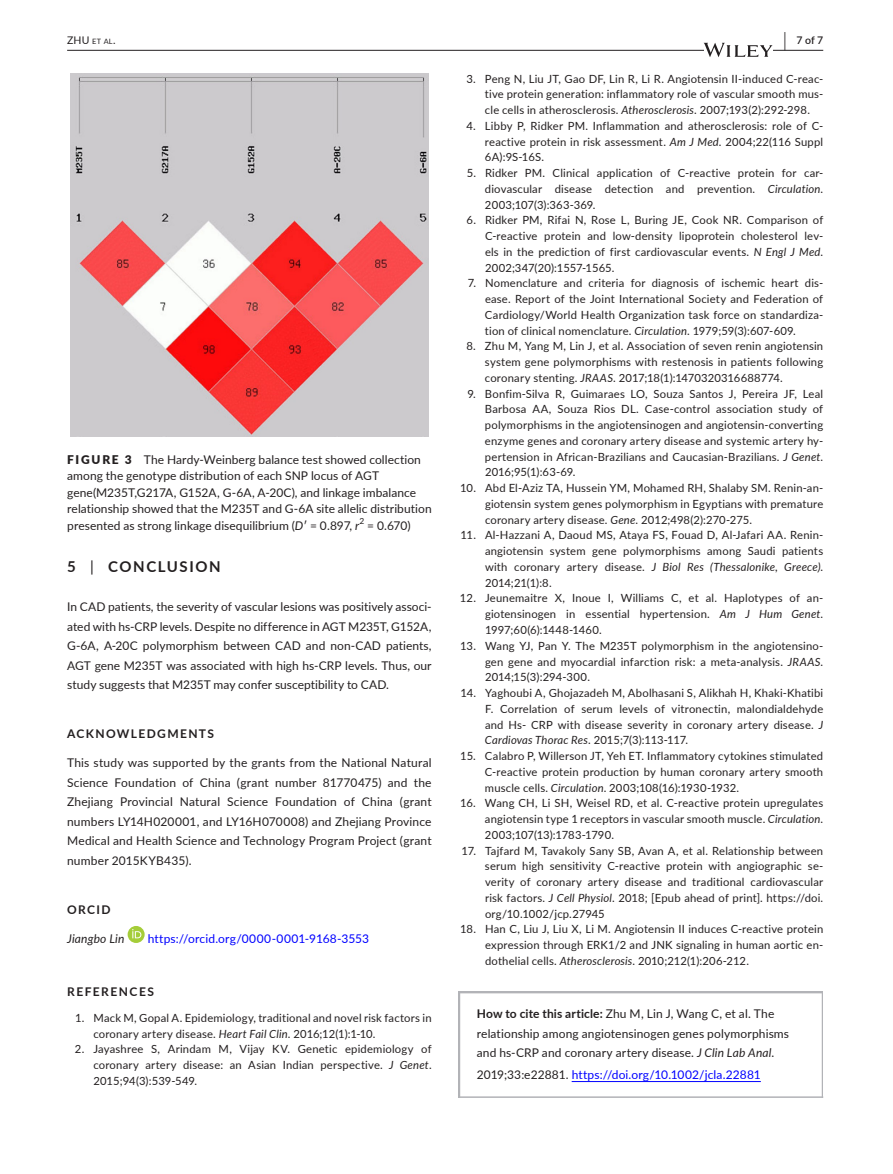
<style>
.page{position:relative;width:893px;height:1174px;background:#fff}
.page>*{position:absolute;margin:0;border:0;box-sizing:border-box;transform-origin:0 0}
.t1{font:600 19.5px "Lato";color:#231f20;scale:.48 1}
.t2{font:700 15px "Lato";letter-spacing:.11em;color:#231f20}
.t3{font:12px/19.5px "Lato";letter-spacing:.005em;color:#231f20;text-align:justify}
.t4{font:12px "Lato";letter-spacing:.01em;color:#00f}
.t5{font:700 12px "Lato";letter-spacing:.115em;color:#231f20}
.t6{font:italic 12px "Lato";letter-spacing:.015em;color:#231f20}
.t7{font:11.25px/15.8px "Lato";letter-spacing:.015em;color:#231f20;text-align:justify}
.t8{font:10.5px "Lato";color:#231f20}
.t9{font:600 10.5px "Lato";color:#231f20}
.t10{font:8.4px "Lato";color:#231f20}
.s1{font-size:7.35px}
.s2{font-weight:900}
.s3{font-style:italic}
.s4{font-weight:400}
.s5{font-weight:700}
.s6{color:#231f20}
</style>
<div class="page">
<hr style="left:67px;top:50px;width:756px;height:1px;background:#231f20">
<svg style="left:704px;top:43px;width:68px;height:14px"></svg>
<svg style="left:128px;top:926px;width:17px;height:17px"></svg>
<svg style="left:132px;top:929px;width:9px;height:9px"></svg>
<hr style="left:459px;top:1096px;width:364px;height:1px;background:#b2b3b7">
<hr style="left:572px;top:1081px;width:189px;height:1px;background:#00f">
<div style="left:67px;top:73px;width:365px;height:364px;background:linear-gradient(to bottom,#fff,#fff)"></div>
<img style="left:71px;top:73px;width:357px;height:364px">
<h1 class="t1" style="left:784px;top:26px;width:7px">|</h1>
<p class="t8" style="left:67px;top:33px;width:50px">ZHU <span class="s1">et al</span>.</p>
<p class="t9" style="left:796px;top:33px;width:28px">7 of 7</p>
<p class="t3" style="left:67px;top:450px;width:366px;line-height:16.5px;text-align:left"><span class="s2">FIGURE 3</span> The Hardy‐Weinberg balance test showed collection among the genotype distribution of each SNP locus of AGT gene(M235T,G217A, G152A, G‐6A, A‐20C), and linkage imbalance relationship showed that the M235T and G‐6A site allelic distribution presented as strong linkage disequilibrium (<span class="s3">D</span>′ = 0.897, <span class="s3">r</span></p>
<p class="t10" style="left:359px;top:515px;width:6px">2</p>
<p class="t3" style="left:367px;top:515px;width:45px">= 0.670)</p>
<h2 class="t2" style="left:67px;top:556px;width:155px">5 <span class="s4">|</span> CONCLUSION</h2>
<p class="t3" style="left:67px;top:596px;width:366px">In CAD patients, the severity of vascular lesions was positively associ‐ ated with hs‐CRP levels. Despite no difference in AGT M235T, G152A, G‐6A, A‐20C polymorphism between CAD and non‐CAD patients, AGT gene M235T was associated with high hs‐CRP levels. Thus, our study suggests that M235T may confer susceptibility to CAD.</p>
<p class="t5" style="left:67px;top:725px;width:148px">ACKNOWLEDGMENTS</p>
<p class="t3" style="left:67px;top:752px;width:366px">This study was supported by the grants from the National Natural Science Foundation of China (grant number 81770475) and the Zhejiang Provincial Natural Science Foundation of China (grant numbers LY14H020001, and LY16H070008) and Zhejiang Province Medical and Health Science and Technology Program Project (grant number 2015KYB435).</p>
<p class="t5" style="left:67px;top:900px;width:45px">ORCID</p>
<p class="t6" style="left:67px;top:930px;width:59px">Jiangbo Lin</p>
<p class="t4" style="left:148px;top:930px;width:223px">https://orcid.org/0000-0001-9168-3553</p>
<p class="t5" style="left:67px;top:983px;width:88px">REFERENCES</p>
<p class="t7" style="left:93px;top:1009px;width:340px;text-indent:-18px">1. Mack M, Gopal A. Epidemiology, traditional and novel risk factors in coronary artery disease. <span class="s3">Heart Fail Clin</span>. 2016;12(1):1‐10.</p>
<p class="t7" style="left:93px;top:1040px;width:340px;text-indent:-18px">2. Jayashree S, Arindam M, Vijay KV. Genetic epidemiology of coronary artery disease: an Asian Indian perspective. <span class="s3">J Genet</span>.<br>2015;94(3):539‐549.</p>
<p class="t7" style="left:485px;top:70px;width:340px;text-indent:-18px">3. Peng N, Liu JT, Gao DF, Lin R, Li R. Angiotensin II‐induced C‐reac‐ tive protein generation: inflammatory role of vascular smooth mus‐ cle cells in atherosclerosis. <span class="s3">Atherosclerosis</span>. 2007;193(2):292‐298.</p>
<p class="t7" style="left:485px;top:117px;width:340px;text-indent:-18px">4. Libby P, Ridker PM. Inflammation and atherosclerosis: role of C‐ reactive protein in risk assessment. <span class="s3">Am J Med</span>. 2004;22(116 Suppl 6A):9S‐16S.</p>
<p class="t7" style="left:485px;top:165px;width:340px;text-indent:-18px">5. Ridker PM. Clinical application of C‐reactive protein for car‐ diovascular disease detection and prevention. <span class="s3">Circulation</span>.<br>2003;107(3):363‐369.</p>
<p class="t7" style="left:485px;top:212px;width:340px;text-indent:-18px">6. Ridker PM, Rifai N, Rose L, Buring JE, Cook NR. Comparison of C‐reactive protein and low‐density lipoprotein cholesterol lev‐ els in the prediction of first cardiovascular events. <span class="s3">N Engl J Med</span>.<br>2002;347(20):1557‐1565.</p>
<p class="t7" style="left:485px;top:275px;width:340px;text-indent:-17px">7. Nomenclature and criteria for diagnosis of ischemic heart dis‐ ease. Report of the Joint International Society and Federation of Cardiology/World Health Organization task force on standardiza‐ tion of clinical nomenclature. <span class="s3">Circulation</span>. 1979;59(3):607‐609.</p>
<p class="t7" style="left:485px;top:338px;width:340px;text-indent:-18px">8. Zhu M, Yang M, Lin J, et al. Association of seven renin angiotensin system gene polymorphisms with restenosis in patients following coronary stenting. <span class="s3">JRAAS</span>. 2017;18(1):1470320316688774.</p>
<p class="t7" style="left:485px;top:385px;width:340px;text-indent:-17px">9. Bonfim‐Silva R, Guimaraes LO, Souza Santos J, Pereira JF, Leal Barbosa AA, Souza Rios DL. Case‐control association study of polymorphisms in the angiotensinogen and angiotensin‐converting enzyme genes and coronary artery disease and systemic artery hy‐ pertension in African‐Brazilians and Caucasian‐Brazilians. <span class="s3">J Genet</span>.<br>2016;95(1):63‐69.</p>
<p class="t7" style="left:485px;top:480px;width:340px;text-indent:-25px">10. Abd El‐Aziz TA, Hussein YM, Mohamed RH, Shalaby SM. Renin‐an‐ giotensin system genes polymorphism in Egyptians with premature coronary artery disease. <span class="s3">Gene</span>. 2012;498(2):270‐275.</p>
<p class="t7" style="left:485px;top:527px;width:340px;text-indent:-25px">11. Al‐Hazzani A, Daoud MS, Ataya FS, Fouad D, Al‐Jafari AA. Renin‐ angiotensin system gene polymorphisms among Saudi patients with coronary artery disease. <span class="s3">J Biol Res (Thessalonike, Greece)</span>.<br>2014;21(1):8.</p>
<p class="t7" style="left:485px;top:590px;width:340px;text-indent:-25px">12. Jeunemaitre X, Inoue I, Williams C, et al. Haplotypes of an‐ giotensinogen in essential hypertension. <span class="s3">Am J Hum Genet</span>.<br>1997;60(6):1448‐1460.</p>
<p class="t7" style="left:485px;top:637px;width:340px;text-indent:-25px">13. Wang YJ, Pan Y. The M235T polymorphism in the angiotensino‐ gen gene and myocardial infarction risk: a meta‐analysis. <span class="s3">JRAAS</span>.<br>2014;15(3):294‐300.</p>
<p class="t7" style="left:485px;top:684px;width:340px;text-indent:-24px">14. Yaghoubi A, Ghojazadeh M, Abolhasani S, Alikhah H, Khaki‐Khatibi F. Correlation of serum levels of vitronectin, malondialdehyde and Hs‐ CRP with disease severity in coronary artery disease. <span class="s3">J Cardiovas Thorac Res</span>. 2015;7(3):113‐117.</p>
<p class="t7" style="left:485px;top:747px;width:340px;text-indent:-25px">15. Calabro P, Willerson JT, Yeh ET. Inflammatory cytokines stimulated C‐reactive protein production by human coronary artery smooth muscle cells. <span class="s3">Circulation</span>. 2003;108(16):1930‐1932.</p>
<p class="t7" style="left:485px;top:795px;width:340px;text-indent:-25px">16. Wang CH, Li SH, Weisel RD, et al. C‐reactive protein upregulates angiotensin type 1 receptors in vascular smooth muscle. <span class="s3">Circulation</span>.<br>2003;107(13):1783‐1790.</p>
<p class="t7" style="left:485px;top:842px;width:340px;text-indent:-24px">17. Tajfard M, Tavakoly Sany SB, Avan A, et al. Relationship between serum high sensitivity C‐reactive protein with angiographic se‐ verity of coronary artery disease and traditional cardiovascular risk factors. <span class="s3">J Cell Physiol</span>. 2018; [Epub ahead of print]. https://doi. org/10.1002/jcp.27945</p>
<p class="t7" style="left:485px;top:921px;width:340px;text-indent:-25px">18. Han C, Liu J, Liu X, Li M. Angiotensin II induces C‐reactive protein expression through ERK1/2 and JNK signaling in human aortic en‐ dothelial cells. <span class="s3">Atherosclerosis</span>. 2010;212(1):206‐212.</p>
<p class="t3" style="left:477px;top:1003px;width:314px;text-align:left"><span class="s5">How to cite this article:</span> Zhu M, Lin J, Wang C, et al. The relationship among angiotensinogen genes polymorphisms and hs‐CRP and coronary artery disease. <span class="s3">J Clin Lab Anal</span>.</p>
<p class="t4" style="left:477px;top:1065px;width:286px"><span class="s6">2019;33:e22881.</span> https://doi.org/10.1002/jcla.22881</p>
</div>
